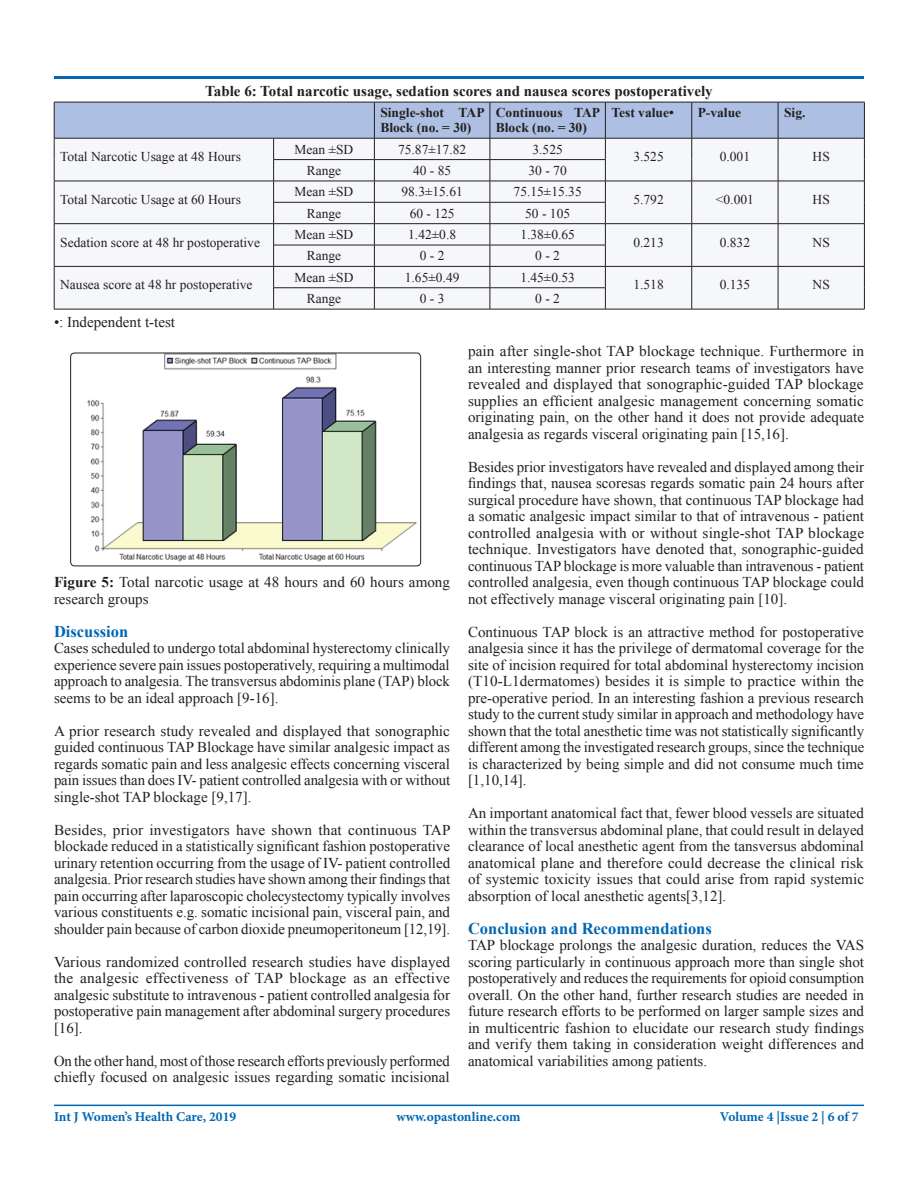
<style>
.page{position:relative;width:918px;height:1188px;background:#fff}
.page>*{position:absolute;margin:0;border:0;box-sizing:border-box;transform-origin:0 0}
.t1{font:700 16.5px "Times New Roman";color:#0166b3}
.t2{font:15px/16.5px "Times New Roman";color:#231f20;text-align:justify}
.t3{font:700 15px "Times New Roman";color:#231f20}
.t4{font:13.5px "Times New Roman";color:#231f20}
.t5{font:700 13.5px/15px "Times New Roman";color:#231f20}
.t6{font:700 13.5px "Minion Pro";color:#0166b3}
.s1{font-weight:700}
</style>
<div class="page">
<hr style="left:54px;top:76px;width:810px;height:3px;background:#0166b3">
<hr style="left:54px;top:1105px;width:810px;height:1px;background:#0166b3">
<svg style="left:54px;top:102px;width:811px;height:207px"></svg>
<hr style="left:54px;top:309px;width:220px;height:1px;background:#231f20">
<hr style="left:274px;top:309px;width:100px;height:1px;background:#231f20">
<hr style="left:374px;top:309px;width:116px;height:1px;background:#231f20">
<hr style="left:490px;top:309px;width:115px;height:1px;background:#231f20">
<hr style="left:605px;top:309px;width:87px;height:1px;background:#231f20">
<hr style="left:692px;top:309px;width:86px;height:1px;background:#231f20">
<hr style="left:778px;top:309px;width:87px;height:1px;background:#231f20">
<img style="left:71px;top:353px;width:350px;height:213px">
<div style="left:70px;top:353px;width:351px;height:213px;border:1px solid #231f20;border-radius:4px"></div>
<p class="t3" style="left:205px;top:81px;width:509px">Table 6: Total narcotic usage, sedation scores and nausea scores postoperatively</p>
<p class="t5" style="left:380px;top:105px;width:106px">Single-shot TAP<br>Block (no. = 30)</p>
<p class="t5" style="left:496px;top:105px;width:106px">Continuous TAP<br>Block (no. = 30)</p>
<p class="t5" style="left:611px;top:105px;width:64px">Test value•</p>
<p class="t5" style="left:698px;top:105px;width:45px">P-value</p>
<p class="t5" style="left:784px;top:105px;width:23px">Sig.</p>
<p class="t4" style="left:60px;top:147px;width:182px">Total Narcotic Usage at 48 Hours</p>
<p class="t4" style="left:295px;top:140px;width:60px">Mean ±SD</p>
<p class="t4" style="left:398px;top:140px;width:70px">75.87±17.82</p>
<p class="t4" style="left:532px;top:140px;width:32px">3.525</p>
<p class="t4" style="left:633px;top:147px;width:32px">3.525</p>
<p class="t4" style="left:720px;top:147px;width:32px">0.001</p>
<p class="t4" style="left:813px;top:147px;width:19px">HS</p>
<p class="t4" style="left:307px;top:161px;width:36px">Range</p>
<p class="t4" style="left:413px;top:161px;width:40px">40 - 85</p>
<p class="t4" style="left:529px;top:161px;width:40px">30 - 70</p>
<p class="t4" style="left:60px;top:190px;width:182px">Total Narcotic Usage at 60 Hours</p>
<p class="t4" style="left:295px;top:183px;width:60px">Mean ±SD</p>
<p class="t4" style="left:401px;top:183px;width:63px">98.3±15.61</p>
<p class="t4" style="left:514px;top:183px;width:70px">75.15±15.35</p>
<p class="t4" style="left:307px;top:204px;width:36px">Range</p>
<p class="t4" style="left:410px;top:204px;width:46px">60 - 125</p>
<p class="t4" style="left:525px;top:204px;width:46px">50 - 105</p>
<p class="t4" style="left:633px;top:190px;width:32px">5.792</p>
<p class="t4" style="left:716px;top:190px;width:39px">&lt;0.001</p>
<p class="t4" style="left:813px;top:190px;width:19px">HS</p>
<p class="t4" style="left:60px;top:233px;width:201px">Sedation score at 48 hr postoperative</p>
<p class="t4" style="left:295px;top:225px;width:60px">Mean ±SD</p>
<p class="t4" style="left:408px;top:225px;width:49px">1.42±0.8</p>
<p class="t4" style="left:520px;top:225px;width:56px">1.38±0.65</p>
<p class="t4" style="left:307px;top:247px;width:36px">Range</p>
<p class="t4" style="left:420px;top:247px;width:26px">0 - 2</p>
<p class="t4" style="left:535px;top:247px;width:26px">0 - 2</p>
<p class="t4" style="left:633px;top:233px;width:32px">0.213</p>
<p class="t4" style="left:720px;top:233px;width:32px">0.832</p>
<p class="t4" style="left:813px;top:233px;width:19px">NS</p>
<p class="t4" style="left:60px;top:276px;width:194px">Nausea score at 48 hr postoperative</p>
<p class="t4" style="left:295px;top:268px;width:60px">Mean ±SD</p>
<p class="t4" style="left:405px;top:268px;width:56px">1.65±0.49</p>
<p class="t4" style="left:520px;top:268px;width:56px">1.45±0.53</p>
<p class="t4" style="left:307px;top:290px;width:36px">Range</p>
<p class="t4" style="left:420px;top:290px;width:26px">0 - 3</p>
<p class="t4" style="left:535px;top:290px;width:26px">0 - 2</p>
<p class="t4" style="left:633px;top:276px;width:32px">1.518</p>
<p class="t4" style="left:720px;top:276px;width:32px">0.135</p>
<p class="t4" style="left:813px;top:276px;width:19px">NS</p>
<p class="t2" style="left:54px;top:314px;width:123px">•: Independent t-test</p>
<p class="t2" style="left:54px;top:574px;width:398px"><span class="s1">Figure 5:</span> Total narcotic usage at 48 hours and 60 hours among research groups</p>
<p class="t1" style="left:54px;top:620px;width:76px">Discussion</p>
<p class="t2" style="left:54px;top:640px;width:398px">Cases scheduled to undergo total abdominal hysterectomy clinically experience severe pain issues postoperatively, requiring a multimodal approach to analgesia. The transversus abdominis plane (TAP) block seems to be an ideal approach [9-16].</p>
<p class="t2" style="left:54px;top:722px;width:398px">A prior research study revealed and displayed that sonographic guided continuous TAP Blockage have similar analgesic impact as regards somatic pain and less analgesic effects concerning visceral pain issues than does IV- patient controlled analgesia with or without single-shot TAP blockage [9,17].</p>
<p class="t2" style="left:54px;top:821px;width:398px">Besides, prior investigators have shown that continuous TAP blockade reduced in a statistically significant fashion postoperative urinary retention occurring from the usage of IV- patient controlled analgesia. Prior research studies have shown among their findings that pain occurring after laparoscopic cholecystectomy typically involves various constituents e.g. somatic incisional pain, visceral pain, and shoulder pain because of carbon dioxide pneumoperitoneum [12,19].</p>
<p class="t2" style="left:54px;top:953px;width:398px">Various randomized controlled research studies have displayed the analgesic effectiveness of TAP blockage as an effective analgesic substitute to intravenous - patient controlled analgesia for postoperative pain management after abdominal surgery procedures [16].</p>
<p class="t2" style="left:54px;top:1052px;width:397px">On the other hand, most of those research efforts previously performed chiefly focused on analgesic issues regarding somatic incisional</p>
<p class="t2" style="left:468px;top:343px;width:398px">pain after single-shot TAP blockage technique. Furthermore in an interesting manner prior research teams of investigators have revealed and displayed that sonographic-guided TAP blockage supplies an efficient analgesic management concerning somatic originating pain, on the other hand it does not provide adequate analgesia as regards visceral originating pain [15,16].</p>
<p class="t2" style="left:468px;top:458px;width:398px">Besides prior investigators have revealed and displayed among their findings that, nausea scoresas regards somatic pain 24 hours after surgical procedure have shown, that continuous TAP blockage had a somatic analgesic impact similar to that of intravenous - patient controlled analgesia with or without single-shot TAP blockage technique. Investigators have denoted that, sonographic-guided continuous TAP blockage is more valuable than intravenous - patient controlled analgesia, even though continuous TAP blockage could not effectively manage visceral originating pain [10].</p>
<p class="t2" style="left:468px;top:623px;width:398px">Continuous TAP block is an attractive method for postoperative analgesia since it has the privilege of dermatomal coverage for the site of incision required for total abdominal hysterectomy incision (T10-L1dermatomes) besides it is simple to practice within the pre-operative period. In an interesting fashion a previous research study to the current study similar in approach and methodology have shown that the total anesthetic time was not statistically significantly different among the investigated research groups, since the technique is characterized by being simple and did not consume much time [1,10,14].</p>
<p class="t2" style="left:468px;top:805px;width:398px">An important anatomical fact that, fewer blood vessels are situated within the transversus abdominal plane, that could result in delayed clearance of local anesthetic agent from the tansversus abdominal anatomical plane and therefore could decrease the clinical risk of systemic toxicity issues that could arise from rapid systemic absorption of local anesthetic agents[3,12].</p>
<p class="t1" style="left:468px;top:917px;width:245px">Conclusion and Recommendations</p>
<p class="t2" style="left:468px;top:937px;width:398px">TAP blockage prolongs the analgesic duration, reduces the VAS scoring particularly in continuous approach more than single shot postoperatively and reduces the requirements for opioid consumption overall. On the other hand, further research studies are needed in future research efforts to be performed on larger sample sizes and in multicentric fashion to elucidate our research study findings and verify them taking in consideration weight differences and anatomical variabilities among patients.</p>
<p class="t6" style="left:54px;top:1107px;width:184px">Int J Women’s Health Care, 2019</p>
<p class="t6" style="left:720px;top:1107px;width:140px">Volume 4 |Issue 2 | 6 of 7</p>
<p class="t6" style="left:396px;top:1107px;width:126px">www.opastonline.com</p>
</div>
